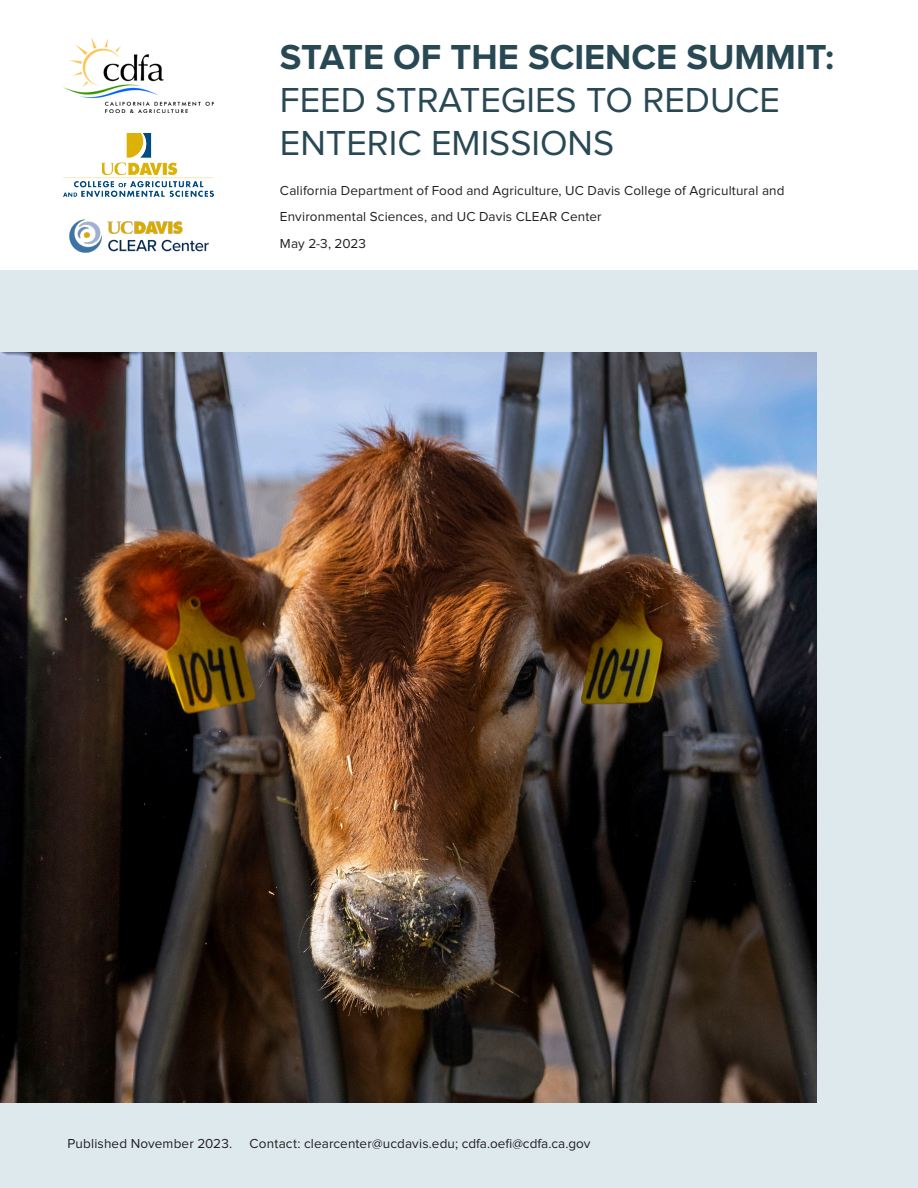
<style>
.page{position:relative;width:918px;height:1188px;background:#fff}
.page>*{position:absolute;margin:0;border:0;box-sizing:border-box;transform-origin:0 0}
.t1{font:36px/43.2px "Proxima Nova";color:#284854}
.t2{font:700 36px "Proxima Nova";color:#284854}
.Small_Text_7_10_Left{font:13.5px/26.2px "Proxima Nova";letter-spacing:.01em;color:#231f20}
</style>
<div class="page">
<div style="left:0;top:270px;width:918px;height:918px;background:#dee9ee"></div>
<img style="left:64px;top:37px;width:149px;height:76px">
<img style="left:64px;top:133px;width:149px;height:64px">
<img style="left:69px;top:219px;width:140px;height:34px">
<img style="left:0;top:353px;width:817px;height:750px">
<p class="t2" style="left:280px;top:40px;width:555px">STATE OF THE SCIENCE SUMMIT:</p>
<p class="t1" style="left:280px;top:80px;width:502px">FEED STRATEGIES TO REDUCE<br>ENTERIC EMISSIONS</p>
<p class="Small_Text_7_10_Left" style="left:280px;top:178px;width:506px">California Department of Food and Agriculture, UC Davis College of Agricultural and<br>Environmental Sciences, and UC Davis CLEAR Center<br>May 2-3, 2023</p>
<p class="Small_Text_7_10_Left" style="left:68px;top:1131px;width:166px">Published November 2023.</p>
<p class="Small_Text_7_10_Left" style="left:250px;top:1131px;width:342px">Contact: clearcenter@ucdavis.edu; cdfa.oefi@cdfa.ca.gov</p>
</div>
